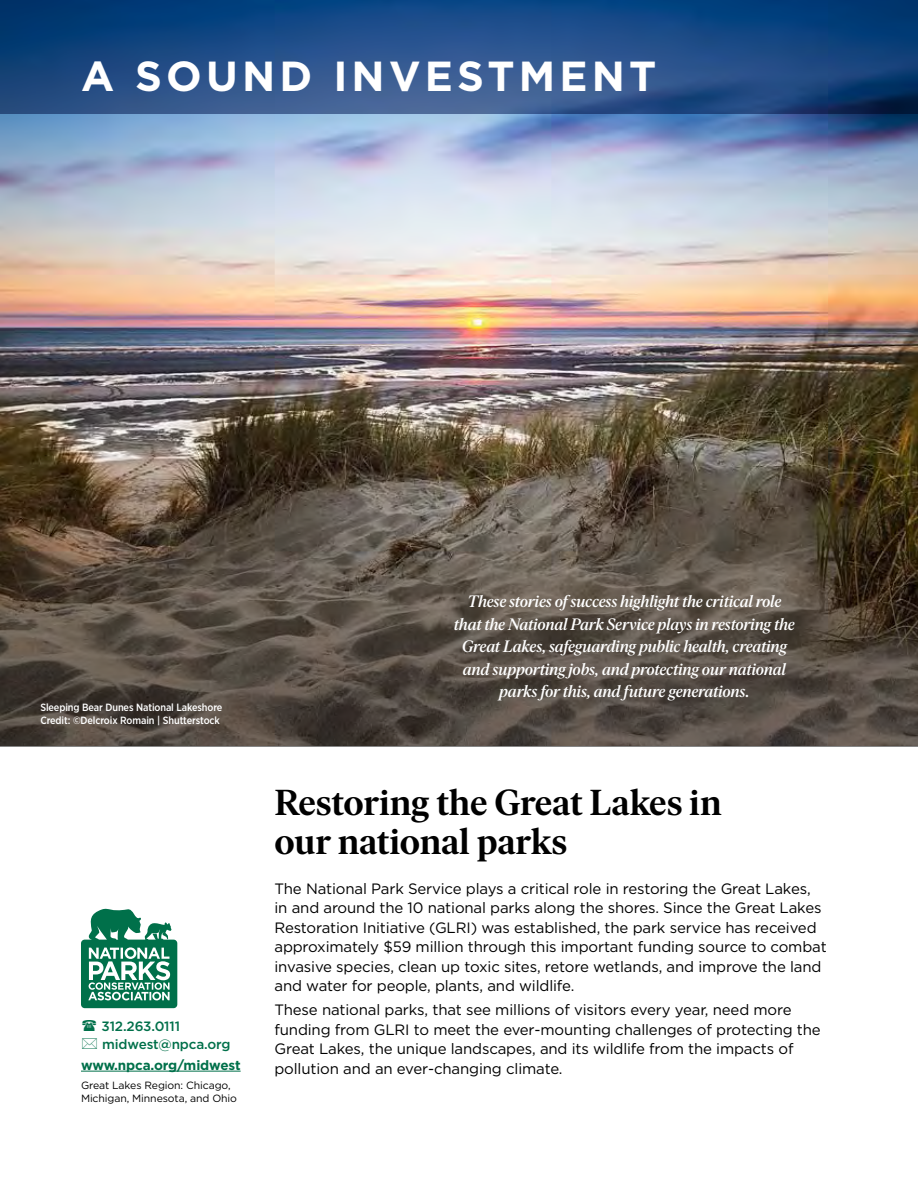
<style>
.page{position:relative;width:918px;height:1188px;background:#fff}
.page>*{position:absolute;margin:0;border:0;box-sizing:border-box;transform-origin:0 0}
.t1{font:700 42px "Gotham";letter-spacing:.1em;color:#fff}
.t2{font:600 36px/39px "Ivar Headline";letter-spacing:-.01em;color:#000}
.t3{font:italic 500 16.5px/22.5px "Ivar Headline";letter-spacing:-.015em;color:#fff;text-align:center}
.t4{font:15px/19.5px "Gotham";letter-spacing:-.01em;color:#000}
.t5{font:500 13.5px/18px "Gotham";letter-spacing:-.01em;color:#00704a}
.t6{font:700 13.5px "Gotham";letter-spacing:-.01em;color:#00704a}
.t7{font:500 10.5px/12.6px "Gotham Narrow";letter-spacing:-.01em;color:#fff}
.t8{font:10.5px/12.6px "Gotham";letter-spacing:-.01em;color:#000}
</style>
<div class="page">
<img style="left:0;top:114px;width:918px;height:337px">
<svg style="left:81px;top:908px;width:96px;height:100px"></svg>
<hr style="left:81px;top:1071px;width:160px;height:1px;background:#00704a">
<svg style="left:0;top:451px;width:918px;height:296px;background:#584e42"></svg>
<svg style="left:0;top:0;width:918px;height:114px;background:#1f4b84"></svg>
<h1 class="t1" style="left:81px;top:48px;width:577px">A SOUND INVESTMENT</h1>
<p class="t7" style="left:40px;top:701px;width:184px">Sleeping Bear Dunes National Lakeshore<br>Credit: ©Delcroix Romain | Shutterstock</p>
<p class="t5" style="left:101px;top:1017px;width:131px">312.263.0111 midwest@npca.org</p>
<p class="t6" style="left:81px;top:1056px;width:161px">www.npca.org/midwest</p>
<p class="t8" style="left:81px;top:1079px;width:158px">Great Lakes Region: Chicago,<br>Michigan, Minnesota, and Ohio</p>
<p class="t3" style="left:454px;top:591px;width:342px">These stories of success highlight the critical role that the National Park Service plays in restoring the Great Lakes, safeguarding public health, creating and supporting jobs, and protecting our national parks for this, and future generations.</p>
<h2 class="t2" style="left:274px;top:783px;width:449px">Restoring the Great Lakes in our national parks</h2>
<p class="t4" style="left:274px;top:879px;width:554px">The National Park Service plays a critical role in restoring the Great Lakes, in and around the 10 national parks along the shores. Since the Great Lakes Restoration Initiative (GLRI) was established, the park service has received approximately $59 million through this important funding source to combat invasive species, clean up toxic sites, retore wetlands, and improve the land and water for people, plants, and wildlife.</p>
<p class="t4" style="left:274px;top:1000px;width:548px">These national parks, that see millions of visitors every year, need more funding from GLRI to meet the ever-mounting challenges of protecting the Great Lakes, the unique landscapes, and its wildlife from the impacts of pollution and an ever-changing climate.</p>
</div>
